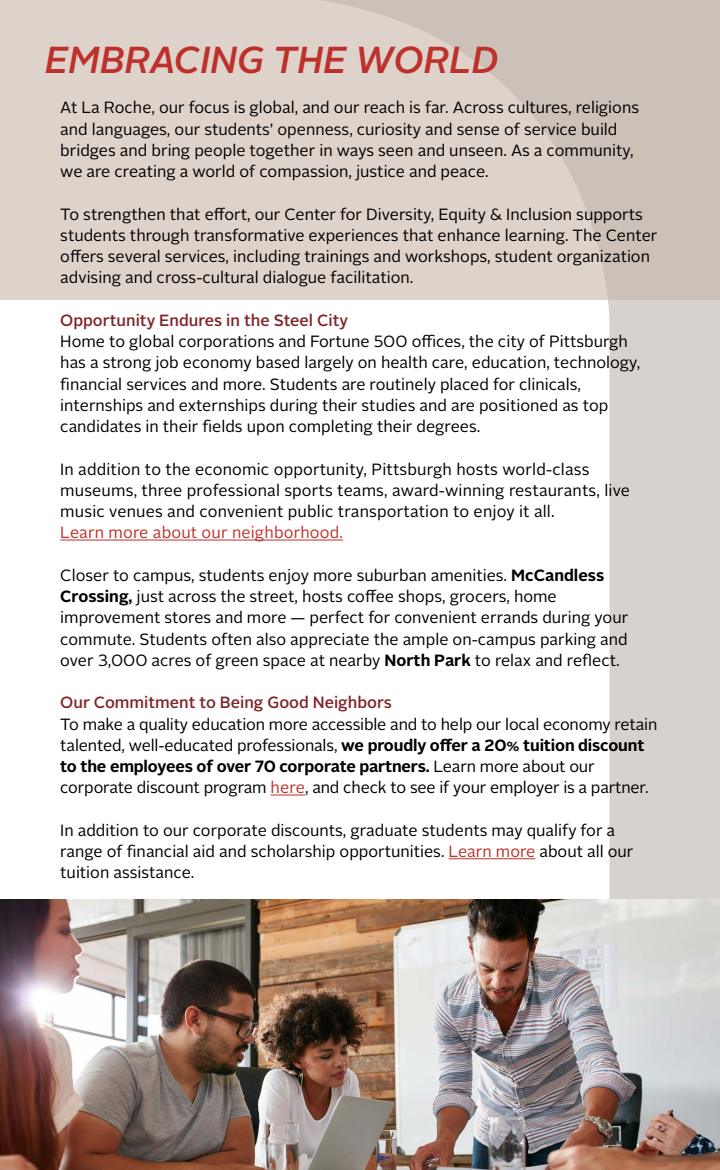
<style>
.page{position:relative;width:720px;height:1170px;background:#fff}
.page>*{position:absolute;margin:0;border:0;box-sizing:border-box;transform-origin:0 0}
.t1{font:italic 500 37.5px "Alright Sans";color:#be302b}
.t2{font:16.25px/21.2px "Alright Sans";color:#000}
.t3{font:500 16.25px "Alright Sans";color:#802529}
.t4{font:16.25px "Alright Sans";letter-spacing:.01em;color:#be302b}
.s1{font-weight:700}
.s2{color:#be302b}
</style>
<div class="page">
<div style="left:0;top:0;width:720px;height:300px;background:#ded3cb"></div>
<svg style="left:290px;top:0;width:430px;height:900px"></svg>
<img style="left:0;top:900px;width:720px;height:270px">
<hr style="left:60px;top:540px;width:283px;height:1px;background:#be302b">
<hr style="left:271px;top:795px;width:34px;height:1px;background:#be302b">
<hr style="left:449px;top:858px;width:86px;height:1px;background:#be302b">
<h1 class="t1" style="left:45px;top:34px;width:455px">EMBRACING THE WORLD</h1>
<p class="t2" style="left:60px;top:97px;width:580px">At La Roche, our focus is global, and our reach is far. Across cultures, religions and languages, our students’ openness, curiosity and sense of service build bridges and bring people together in ways seen and unseen. As a community, we are creating a world of compassion, justice and peace.</p>
<p class="t2" style="left:60px;top:204px;width:599px">To strengthen that effort, our Center for Diversity, Equity &amp; Inclusion supports students through transformative experiences that enhance learning. The Center offers several services, including trainings and workshops, student organization advising and cross-cultural dialogue facilitation.</p>
<p class="t3" style="left:60px;top:309px;width:289px">Opportunity Endures in the Steel City</p>
<p class="t2" style="left:60px;top:331px;width:581px">Home to global corporations and Fortune 500 offices, the city of Pittsburgh has a strong job economy based largely on health care, education, technology, financial services and more. Students are routinely placed for clinicals, internships and externships during their studies and are positioned as top candidates in their fields upon completing their degrees.</p>
<p class="t2" style="left:60px;top:459px;width:571px">In addition to the economic opportunity, Pittsburgh hosts world-class museums, three professional sports teams, award-winning restaurants, live music venues and convenient public transportation to enjoy it all.</p>
<p class="t4" style="left:60px;top:522px;width:284px">Learn more about our neighborhood.</p>
<p class="t2" style="left:60px;top:565px;width:570px">Closer to campus, students enjoy more suburban amenities. <span class="s1">McCandless Crossing,</span> just across the street, hosts coffee shops, grocers, home improvement stores and more — perfect for convenient errands during your commute. Students often also appreciate the ample on-campus parking and over 3,000 acres of green space at nearby <span class="s1">North Park</span> to relax and reflect.</p>
<p class="t3" style="left:60px;top:692px;width:333px">Our Commitment to Being Good Neighbors</p>
<p class="t2" style="left:60px;top:714px;width:599px">To make a quality education more accessible and to help our local economy retain talented, well-educated professionals, <span class="s1">we proudly offer a 20% tuition discount to the employees of over 70 corporate partners.</span> Learn more about our corporate discount program <span class="s2">here</span>, and check to see if your employer is a partner.</p>
<p class="t2" style="left:60px;top:820px;width:575px">In addition to our corporate discounts, graduate students may qualify for a range of financial aid and scholarship opportunities. <span class="s2">Learn more</span> about all our tuition assistance.</p>
</div>
